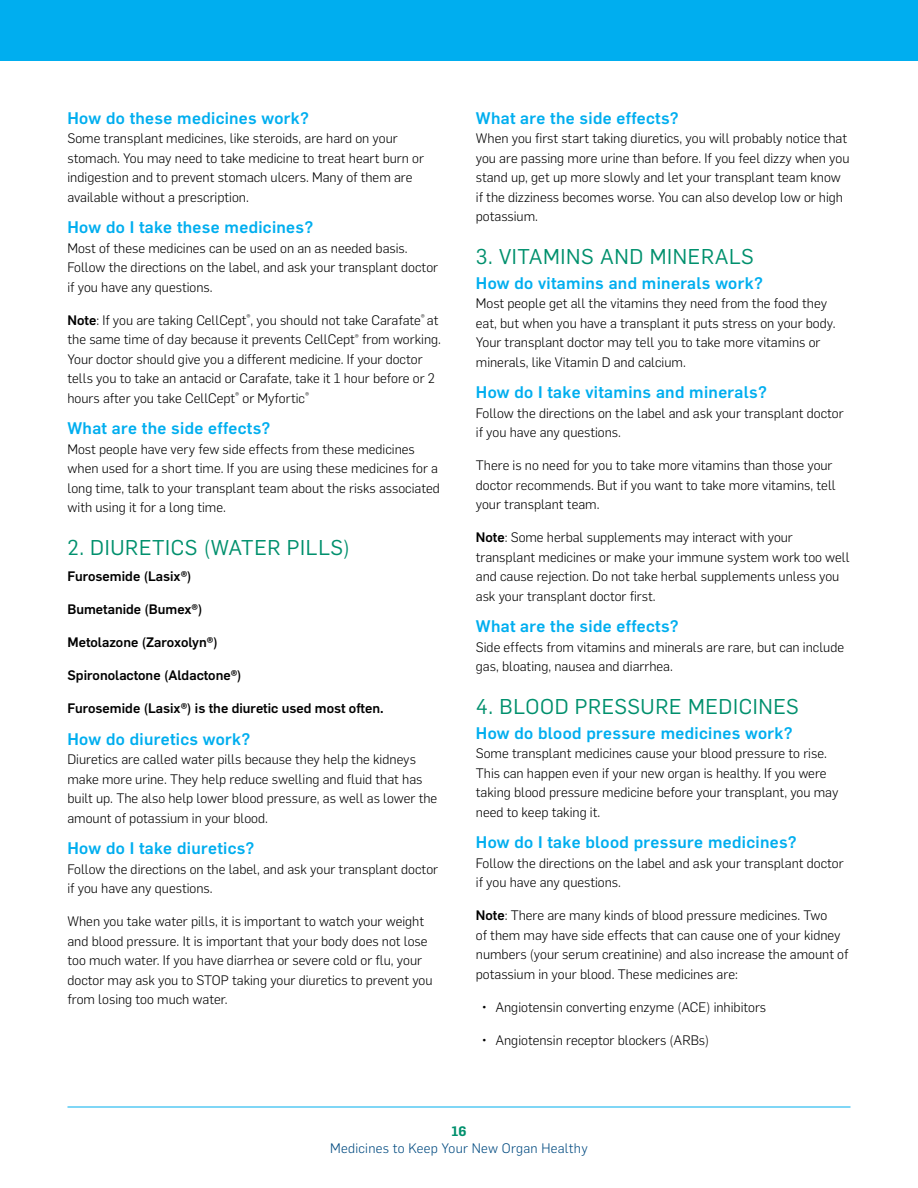
<style>
.page{position:relative;width:918px;height:1188px;background:#fff}
.page>*{position:absolute;margin:0;border:0;box-sizing:border-box;transform-origin:0 0}
.Sub_Header{font:21px "Flama";letter-spacing:.03em;color:#00906d}
.Sub_SubHeader{font:500 16.5px "Flama";letter-spacing:.02em;color:#00aeef}
.Body{font:300 13.5px/19.5px "Flama";color:#000}
.Body-2{font:500 13.5px "Flama";color:#000}
.t1{font:300 13.5px "Flama";letter-spacing:.02em;color:#004a80}
.t2{font:600 13.5px "Flama";color:#00906d}
.s1{font-weight:500}
</style>
<div class="page">
<div style="left:0;top:0;width:918px;height:60px;background:#00aeef"></div>
<hr style="left:68px;top:1107px;width:782px;height:1px;background:#00aeef">
<p class="Sub_SubHeader" style="left:68px;top:106px;width:243px">How do these medicines work?</p>
<p class="Body" style="left:68px;top:128px;width:358px">Some transplant medicines, like steroids, are hard on your stomach. You may need to take medicine to treat heart burn or indigestion and to prevent stomach ulcers. Many of them are available without a prescription.</p>
<p class="Sub_SubHeader" style="left:68px;top:215px;width:247px">How do I take these medicines?</p>
<p class="Body" style="left:68px;top:237px;width:372px">Most of these medicines can be used on an as needed basis.<br>Follow the directions on the label, and ask your transplant doctor if you have any questions.</p>
<p class="Body" style="left:68px;top:309px;width:375px"><span class="s1">Note</span>: If you are taking CellCept<sup>®</sup>, you should not take Carafate<sup>®</sup> at the same time of day because it prevents CellCept<sup>®</sup> from working.<br>Your doctor should give you a different medicine. If your doctor tells you to take an antacid or Carafate, take it 1 hour before or 2 hours after you take CellCept<sup>®</sup> or Myfortic<sup>®</sup></p>
<p class="Sub_SubHeader" style="left:68px;top:416px;width:204px">What are the side effects?</p>
<p class="Body" style="left:68px;top:438px;width:374px">Most people have very few side effects from these medicines when used for a short time. If you are using these medicines for a long time, talk to your transplant team about the risks associated with using it for a long time.</p>
<p class="Sub_Header" style="left:68px;top:533px;width:284px">2. DIURETICS (WATER PILLS)</p>
<p class="Body-2" style="left:68px;top:567px;width:126px">Furosemide (Lasix®)</p>
<p class="Body-2" style="left:68px;top:600px;width:137px">Bumetanide (Bumex®)</p>
<p class="Body-2" style="left:68px;top:633px;width:152px">Metolazone (Zaroxolyn®)</p>
<p class="Body-2" style="left:68px;top:666px;width:176px">Spironolactone (Aldactone®)</p>
<p class="Body-2" style="left:68px;top:699px;width:318px">Furosemide (Lasix®) is the diuretic used most often.</p>
<p class="Sub_SubHeader" style="left:68px;top:727px;width:184px">How do diuretics work?</p>
<p class="Body" style="left:68px;top:749px;width:371px">Diuretics are called water pills because they help the kidneys make more urine. They help reduce swelling and fluid that has built up. The also help lower blood pressure, as well as lower the amount of potassium in your blood.</p>
<p class="Sub_SubHeader" style="left:68px;top:836px;width:188px">How do I take diuretics?</p>
<p class="Body" style="left:68px;top:858px;width:372px">Follow the directions on the label, and ask your transplant doctor if you have any questions.</p>
<p class="Body" style="left:68px;top:911px;width:367px">When you take water pills, it is important to watch your weight and blood pressure. It is important that your body does not lose too much water. If you have diarrhea or severe cold or flu, your doctor may ask you to STOP taking your diuretics to prevent you from losing too much water.</p>
<p class="Sub_SubHeader" style="left:476px;top:106px;width:204px">What are the side effects?</p>
<p class="Body" style="left:476px;top:128px;width:375px">When you first start taking diuretics, you will probably notice that you are passing more urine than before. If you feel dizzy when you stand up, get up more slowly and let your transplant team know if the dizziness becomes worse. You can also develop low or high potassium.</p>
<p class="Sub_Header" style="left:476px;top:242px;width:279px">3. VITAMINS AND MINERALS</p>
<p class="Sub_SubHeader" style="left:476px;top:271px;width:289px">How do vitamins and minerals work?</p>
<p class="Body" style="left:476px;top:293px;width:361px">Most people get all the vitamins they need from the food they eat, but when you have a transplant it puts stress on your body.<br>Your transplant doctor may tell you to take more vitamins or minerals, like Vitamin D and calcium.</p>
<p class="Sub_SubHeader" style="left:476px;top:380px;width:293px">How do I take vitamins and minerals?</p>
<p class="Body" style="left:476px;top:402px;width:369px">Follow the directions on the label and ask your transplant doctor if you have any questions.</p>
<p class="Body" style="left:476px;top:455px;width:361px">There is no need for you to take more vitamins than those your doctor recommends. But if you want to take more vitamins, tell your transplant team.</p>
<p class="Body" style="left:476px;top:527px;width:375px"><span class="s1">Note</span>: Some herbal supplements may interact with your transplant medicines or make your immune system work too well and cause rejection. Do not take herbal supplements unless you ask your transplant doctor first.</p>
<p class="Sub_SubHeader" style="left:476px;top:614px;width:204px">What are the side effects?</p>
<p class="Body" style="left:476px;top:636px;width:370px">Side effects from vitamins and minerals are rare, but can include gas, bloating, nausea and diarrhea.</p>
<p class="Sub_Header" style="left:476px;top:692px;width:324px">4. BLOOD PRESSURE MEDICINES</p>
<p class="Sub_SubHeader" style="left:476px;top:721px;width:318px">How do blood pressure medicines work?</p>
<p class="Body" style="left:476px;top:743px;width:364px">Some transplant medicines cause your blood pressure to rise.<br>This can happen even if your new organ is healthy. If you were taking blood pressure medicine before your transplant, you may need to keep taking it.</p>
<p class="Sub_SubHeader" style="left:476px;top:830px;width:322px">How do I take blood pressure medicines?</p>
<p class="Body" style="left:476px;top:852px;width:369px">Follow the directions on the label and ask your transplant doctor if you have any questions.</p>
<p class="Body" style="left:476px;top:905px;width:374px"><span class="s1">Note</span>: There are many kinds of blood pressure medicines. Two<br>of them may have side effects that can cause one of your kidney numbers (your serum creatinine) and also increase the amount of potassium in your blood. These medicines are:</p>
<p class="Body" style="left:482px;top:996px;width:286px">• Angiotensin converting enzyme (ACE) inhibitors</p>
<p class="Body" style="left:482px;top:1029px;width:229px">• Angiotensin receptor blockers (ARBs)</p>
<p class="t2" style="left:451px;top:1122px;width:17px">16</p>
<p class="t1" style="left:330px;top:1139px;width:259px">Medicines to Keep Your New Organ Healthy</p>
</div>
